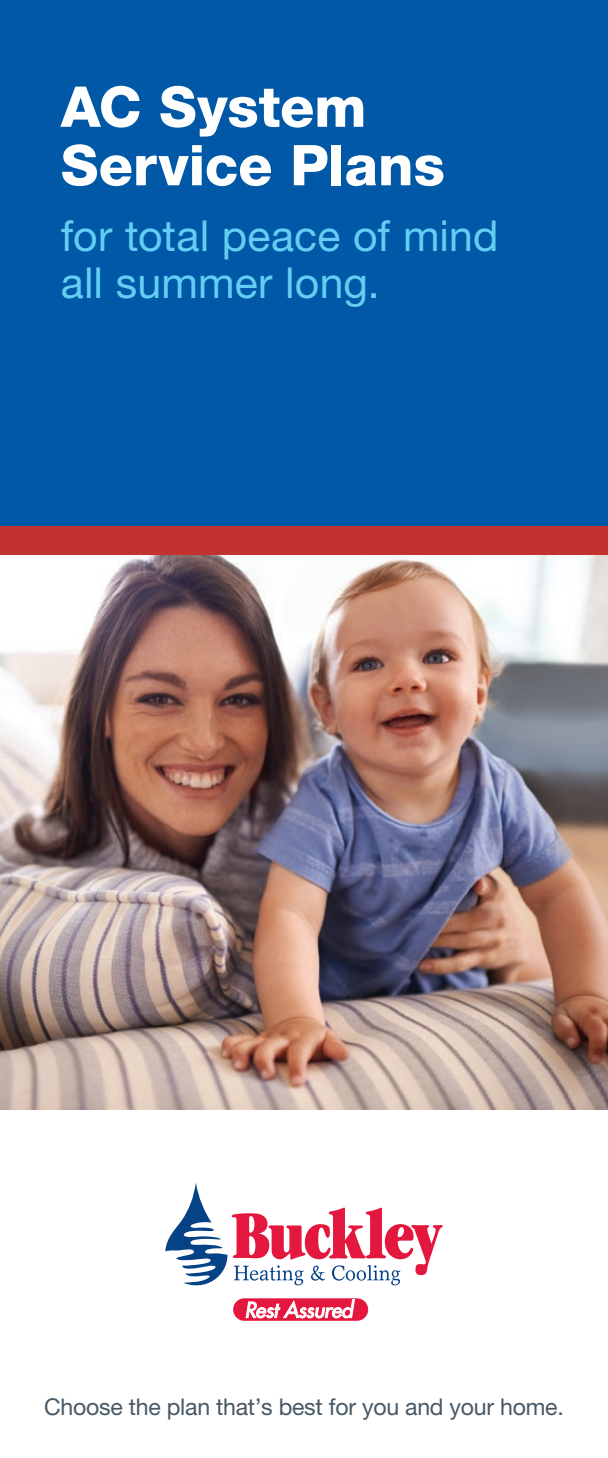
<style>
.page{position:relative;width:608px;height:1458px;background:#fff}
.page>*{position:absolute;margin:0;border:0;box-sizing:border-box;transform-origin:0 0}
.t1{font:800 56.25px/58.5px "Helvetica Neue";color:#fff}
.t2{font:42.75px/47.2px "Helvetica Neue";letter-spacing:.005em;color:#63cdf3}
.t3{font:22.95px "Helvetica Neue";letter-spacing:-.01em;color:#475865}
</style>
<div class="page">
<div style="left:0;top:0;width:608px;height:555px;background:#0158a6"></div>
<img style="left:0;top:555px;width:608px;height:555px">
<div style="left:0;top:526px;width:608px;height:29px;background:#c23330"></div>
<div style="left:233px;top:1298px;width:135px;height:23px;background:#e4183e;border-radius:11px"></div>
<svg style="left:246px;top:1299px;width:109px;height:19px"></svg>
<svg style="left:165px;top:1183px;width:277px;height:103px"></svg>
<p class="t1" style="left:61px;top:77px;width:385px">AC System<br>Service Plans</p>
<p class="t2" style="left:61px;top:211px;width:439px">for total peace of mind all summer long.</p>
<p class="t3" style="left:44px;top:1394px;width:521px">Choose the plan that’s best for you and your home.</p>
</div>
